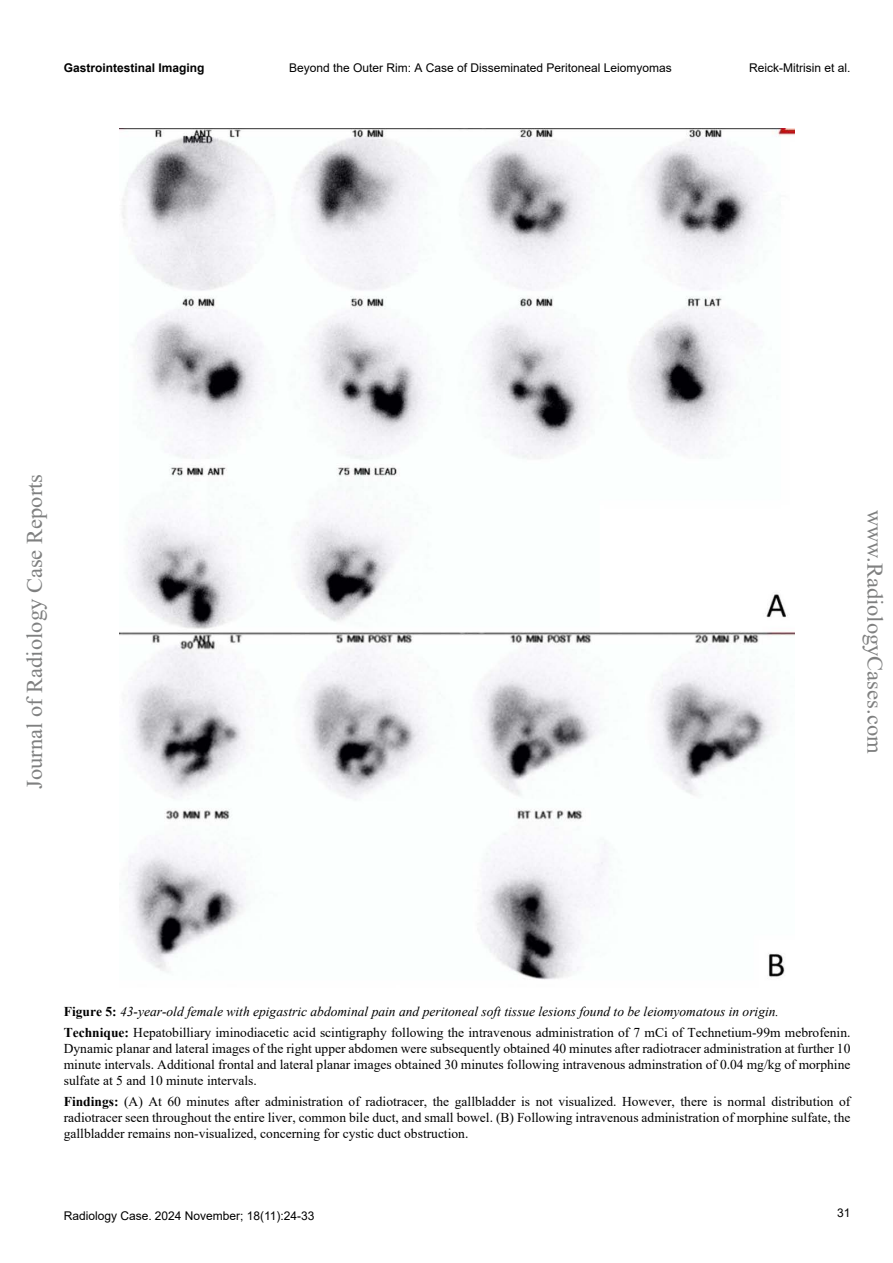
<style>
.page{position:relative;width:893px;height:1263px;background:#fff}
.page>*{position:absolute;margin:0;border:0;box-sizing:border-box;transform-origin:0 0}
.t1{font:22.5px "Times New Roman";color:#7f8080}
.t2{font:13.5px/16.2px "Times New Roman";color:#000;text-align:justify}
.t3{font:12px "Arial";color:#000}
.t4{font:700 12px "Arial";color:#000}
.s1{font-weight:700}
.s2{font-style:italic}
</style>
<div class="page">
<img style="left:120px;top:129px;width:675px;height:851px">
<p class="t4" style="left:64px;top:60px;width:142px">Gastrointestinal Imaging</p>
<p class="t3" style="left:289px;top:60px;width:384px">Beyond the Outer Rim: A Case of Disseminated Peritoneal Leiomyomas</p>
<p class="t3" style="left:749px;top:60px;width:103px">Reick-Mitrisin et al.</p>
<h1 class="t1" style="left:19px;top:789px;width:316px;rotate:-90deg">Journal of Radiology Case Reports</h1>
<h1 class="t1" style="left:891px;top:510px;width:245px;rotate:90deg">www.RadiologyCases.com</h1>
<p class="t2" style="left:64px;top:1001px;width:788px;line-height:20.4px"><span class="s1">Figure 5:</span> <span class="s2">43-year-old female with epigastric abdominal pain and peritoneal soft tissue lesions found to be leiomyomatous in origin.<br></span><span class="s1">Technique:</span> Hepatobilliary iminodiacetic acid scintigraphy following the intravenous administration of 7 mCi of Technetium-99m mebrofenin.</p>
<p class="t2" style="left:64px;top:1040px;width:788px">Dynamic planar and lateral images of the right upper abdomen were subsequently obtained 40 minutes after radiotracer administration at further 10 minute intervals. Additional frontal and lateral planar images obtained 30 minutes following intravenous adminstration of 0.04 mg/kg of morphine sulfate at 5 and 10 minute intervals.</p>
<p class="t2" style="left:64px;top:1093px;width:788px"><span class="s1">Findings:</span> (A) At 60 minutes after administration of radiotracer, the gallbladder is not visualized. However, there is normal distribution of radiotracer seen throughout the entire liver, common bile duct, and small bowel. (B) Following intravenous administration of morphine sulfate, the gallbladder remains non-visualized, concerning for cystic duct obstruction.</p>
<p class="t3" style="left:64px;top:1208px;width:252px">Radiology Case. 2024 November; 18(11):24-33</p>
<p class="t3" style="left:837px;top:1204px;width:15px">31</p>
</div>
